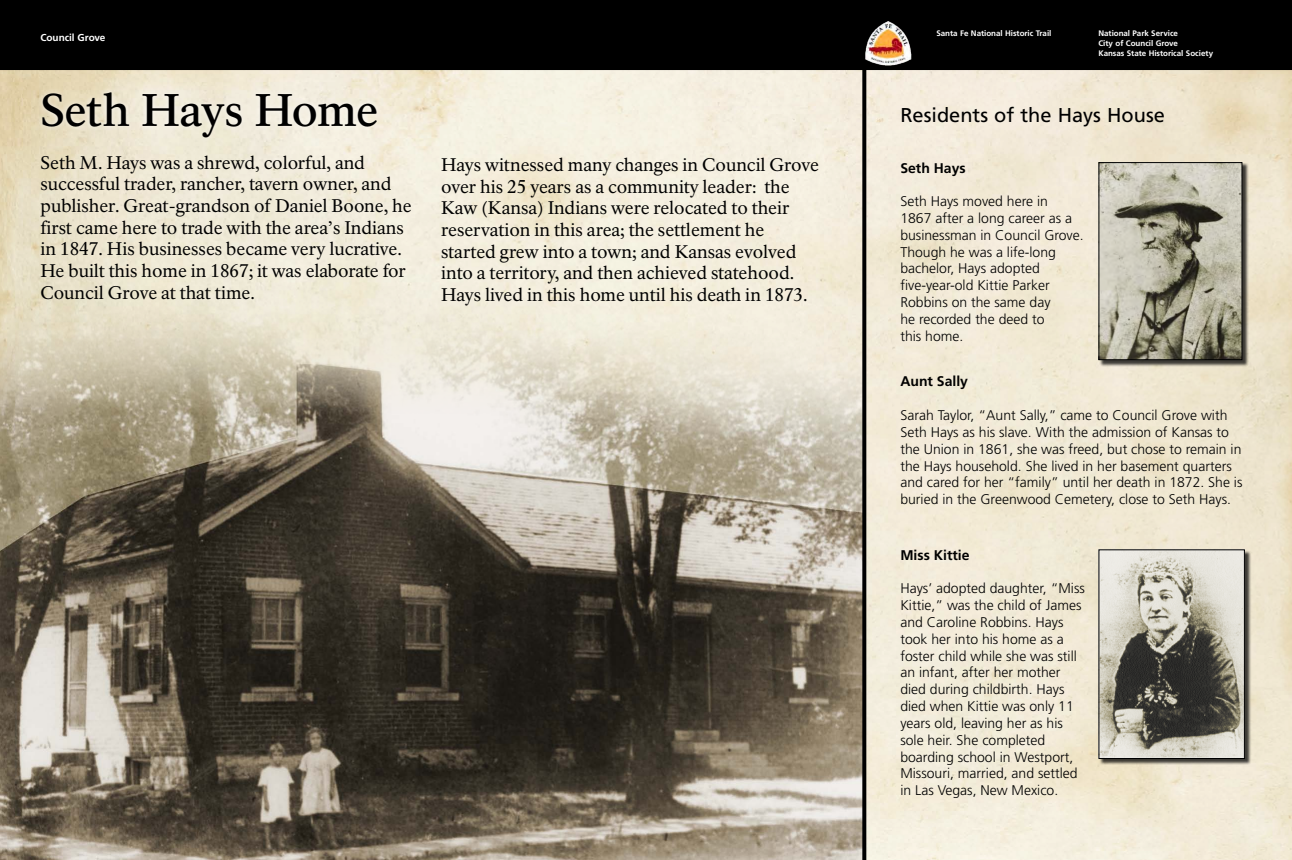
<style>
.page{position:relative;width:1292px;height:860px;background:#fff}
.page>*{position:absolute;margin:0;border:0;box-sizing:border-box;transform-origin:0 0}
.t1{font:500 45px "NPS Rawlinson OT";letter-spacing:-.02em;color:#000}
.t2{font:20px "Frutiger LT Std";color:#000}
.t3{font:18px/21.6px "NPS Rawlinson OT";letter-spacing:-.005em;color:#000}
.t4{font:300 14px/16.8px "Frutiger LT Std";color:#000}
.t5{font:700 14px "Frutiger LT Std";color:#000}
.t6{font:700 10px "Frutiger LT Std";letter-spacing:-.005em;color:#fff}
.t7{font:700 8px/10px "Frutiger LT Std";letter-spacing:-.005em;color:#fff}
</style>
<div class="page">
<img style="left:866px;top:70px;width:426px;height:790px">
<img style="left:0;top:70px;width:862px;height:790px">
<div style="left:1099px;top:163px;width:149px;height:203px;background:#000;opacity:.75"></div>
<img style="left:1100px;top:164px;width:140px;height:194px">
<div style="left:1098px;top:162px;width:144px;height:198px;border:1px solid #000"></div>
<div style="left:0;top:0;width:1292px;height:70px;background:#000"></div>
<div style="left:36px;top:86px;width:346px;height:57px;background:#fff;opacity:.75"></div>
<svg style="left:862px;top:70px;width:4px;height:790px;background:#11100e"></svg>
<div style="left:1099px;top:550px;width:152px;height:215px;background:#000;opacity:.75"></div>
<img style="left:1100px;top:551px;width:142px;height:206px">
<img style="left:864px;top:20px;width:47px;height:45px">
<p class="t6" style="left:40px;top:31px;width:66px">Council Grove</p>
<p class="t7" style="left:1098px;top:28px;width:116px">National Park Service<br>City of Council Grove<br>Kansas State Historical Society</p>
<p class="t7" style="left:936px;top:28px;width:116px">Santa Fe National Historic Trail</p>
<h1 class="t1" style="left:40px;top:83px;width:340px">Seth Hays Home</h1>
<p class="t3" style="left:40px;top:152px;width:373px">Seth M. Hays was a shrewd, colorful, and successful trader, rancher, tavern owner, and publisher. Great-grandson of Daniel Boone, he first came here to trade with the area’s Indians in 1847. His businesses became very lucrative.<br>He built this home in 1867; it was elaborate for Council Grove at that time.</p>
<p class="t3" style="left:441px;top:154px;width:379px">Hays witnessed many changes in Council Grove over his 25 years as a community leader: the Kaw (Kansa) Indians were relocated to their reservation in this area; the settlement he started grew into a town; and Kansas evolved into a territory, and then achieved statehood.<br>Hays lived in this home until his death in 1873.</p>
<h2 class="t2" style="left:900px;top:103px;width:266px">Residents of the Hays House</h2>
<p class="t5" style="left:900px;top:159px;width:67px">Seth Hays</p>
<p class="t4" style="left:900px;top:193px;width:185px">Seth Hays moved here in<br>1867 after a long career as a businessman in Council Grove.<br>Though he was a life-long bachelor, Hays adopted five-year-old Kittie Parker<br>Robbins on the same day<br>he recorded the deed to<br>this home.</p>
<p class="t5" style="left:900px;top:373px;width:69px">Aunt Sally</p>
<p class="t4" style="left:900px;top:407px;width:344px">Sarah Taylor, “Aunt Sally,” came to Council Grove with Seth Hays as his slave. With the admission of Kansas to the Union in 1861, she was freed, but chose to remain in the Hays household. She lived in her basement quarters and cared for her “family” until her death in 1872. She is buried in the Greenwood Cemetery, close to Seth Hays.</p>
<p class="t5" style="left:900px;top:546px;width:71px">Miss Kittie</p>
<p class="t4" style="left:900px;top:580px;width:186px">Hays’ adopted daughter, “Miss<br>Kittie,” was the child of James and Caroline Robbins. Hays took her into his home as a foster child while she was still an infant, after her mother died during childbirth. Hays died when Kittie was only 11 years old, leaving her as his sole heir. She completed boarding school in Westport,<br>Missouri, married, and settled in Las Vegas, New Mexico.</p>
</div>
